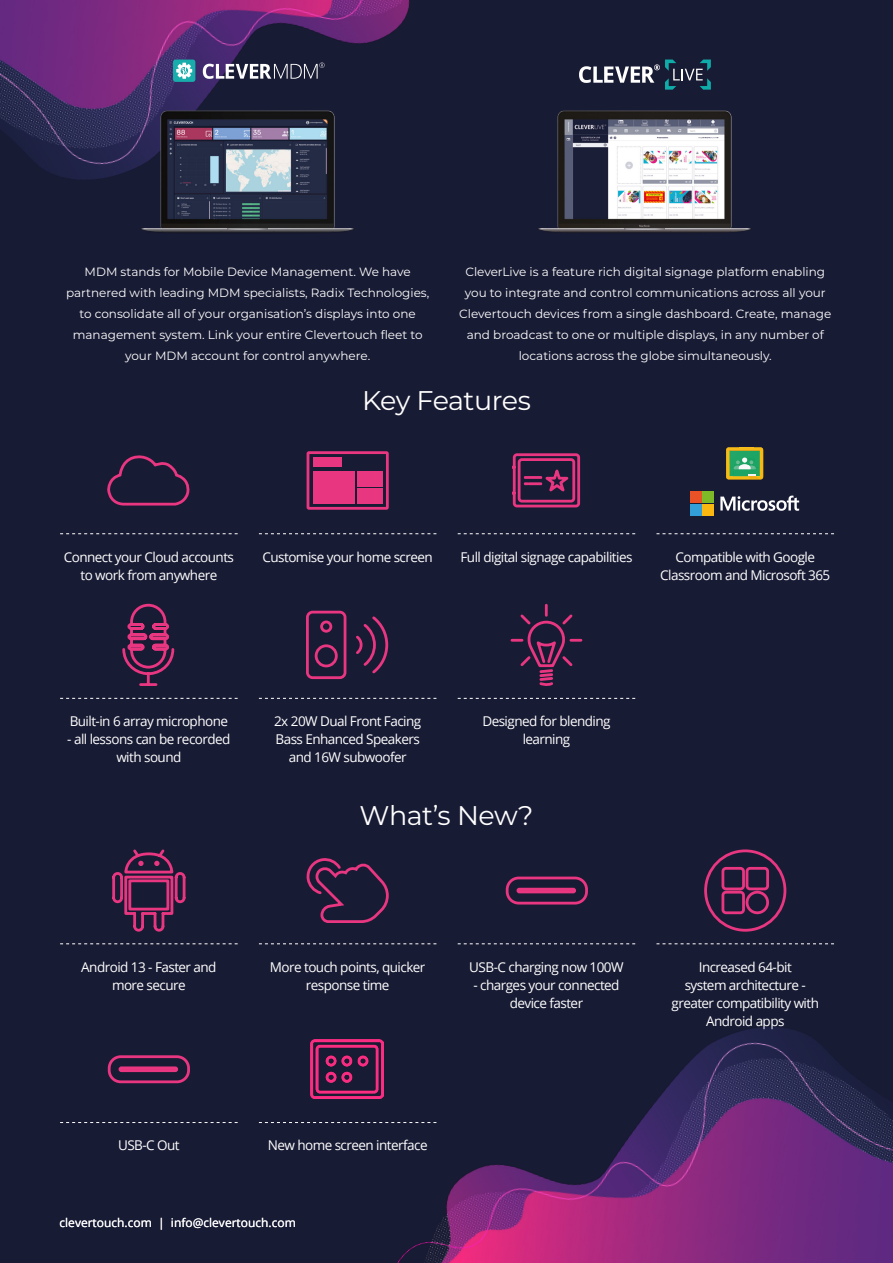
<style>
.page{position:relative;width:893px;height:1263px;background:#181b34}
.page>*{position:absolute;margin:0;border:0;box-sizing:border-box;transform-origin:0 0}
.t1{font:27px "Montserrat";letter-spacing:-.015em;color:#fff}
.t2{font:13.5px/18px "Open Sans";letter-spacing:-.04em;color:#fff;text-align:center}
.t3{font:12px/21px "Montserrat";color:#fff;text-align:center}
.t4{font:12px "Open Sans";color:#fff}
</style>
<div class="page">
<img style="left:0;top:0;width:410px;height:180px">
<svg style="left:259px;top:533px;width:177px;height:1px"></svg>
<svg style="left:60px;top:698px;width:178px;height:1px"></svg>
<svg style="left:656px;top:533px;width:178px;height:1px"></svg>
<svg style="left:458px;top:533px;width:177px;height:1px"></svg>
<svg style="left:513px;top:453px;width:68px;height:55px"></svg>
<svg style="left:60px;top:455px;width:178px;height:79px"></svg>
<svg style="left:122px;top:603px;width:53px;height:83px"></svg>
<svg style="left:259px;top:698px;width:177px;height:1px"></svg>
<svg style="left:306px;top:610px;width:83px;height:70px"></svg>
<div style="left:307px;top:451px;width:82px;height:59px;border:3px solid #e83681"></div>
<div style="left:313px;top:457px;width:29px;height:10px;background:#e83681"></div>
<div style="left:313px;top:471px;width:41px;height:33px;background:#e83681"></div>
<div style="left:357px;top:471px;width:26px;height:15px;background:#e83681"></div>
<div style="left:357px;top:488px;width:26px;height:16px;background:#e83681"></div>
<svg style="left:458px;top:698px;width:177px;height:1px"></svg>
<svg style="left:510px;top:603px;width:73px;height:83px"></svg>
<svg style="left:60px;top:943px;width:172px;height:1px"></svg>
<svg style="left:306px;top:858px;width:83px;height:38px"></svg>
<svg style="left:112px;top:849px;width:74px;height:83px"></svg>
<svg style="left:726px;top:447px;width:38px;height:33px"></svg>
<div style="left:690px;top:492px;width:11px;height:11px;background:#e95127"></div>
<div style="left:702px;top:492px;width:11px;height:11px;background:#7eba28"></div>
<svg style="left:720px;top:495px;width:79px;height:16px"></svg>
<div style="left:690px;top:504px;width:11px;height:11px;background:#329fda"></div>
<div style="left:702px;top:504px;width:11px;height:11px;background:#fbb811"></div>
<svg style="left:505px;top:876px;width:83px;height:20px"></svg>
<svg style="left:704px;top:849px;width:83px;height:47px"></svg>
<img style="left:137px;top:105px;width:220px;height:128px">
<div style="left:173px;top:60px;width:22px;height:22px;background:#18adaa;border-radius:3px"></div>
<svg style="left:176px;top:63px;width:16px;height:16px"></svg>
<svg style="left:203px;top:63px;width:122px;height:16px"></svg>
<svg style="left:579px;top:60px;width:132px;height:30px"></svg>
<img style="left:538px;top:110px;width:213px;height:123px">
<img style="left:234px;top:896px;width:659px;height:367px">
<svg style="left:60px;top:1122px;width:178px;height:1px"></svg>
<svg style="left:259px;top:1122px;width:177px;height:1px"></svg>
<img style="left:310px;top:1039px;width:74px;height:60px">
<svg style="left:107px;top:1055px;width:83px;height:29px"></svg>
<p class="t3" style="left:66px;top:261px;width:365px">MDM stands for Mobile Device Management. We have partnered with leading MDM specialists, Radix Technologies, to consolidate all of your organisation’s displays into one management system. Link your entire Clevertouch fleet to your MDM account for control anywhere.</p>
<p class="t3" style="left:459px;top:261px;width:373px">CleverLive is a feature rich digital signage platform enabling you to integrate and control communications across all your Clevertouch devices from a single dashboard. Create, manage and broadcast to one or multiple displays, in any number of locations across the globe simultaneously.</p>
<h1 class="t1" style="left:362px;top:381px;width:170px">Key Features</h1>
<p class="t2" style="left:64px;top:547px;width:172px">Connect your Cloud accounts to work from anywhere</p>
<p class="t2" style="left:262px;top:547px;width:172px">Customise your home screen</p>
<p class="t2" style="left:460px;top:547px;width:173px">Full digital signage capabilities</p>
<p class="t2" style="left:660px;top:547px;width:172px">Compatible with Google<br>Classroom and Microsoft 365</p>
<p class="t2" style="left:70px;top:712px;width:160px">Built-in 6 array microphone</p>
<p class="t2" style="left:67px;top:730px;width:165px">- all lessons can be recorded with sound</p>
<p class="t2" style="left:274px;top:712px;width:149px">2x 20W Dual Front Facing<br>Bass Enhanced Speakers and 16W subwoofer</p>
<p class="t2" style="left:482px;top:712px;width:130px">Designed for blending learning</p>
<h1 class="t1" style="left:359px;top:797px;width:176px">What’s New?</h1>
<p class="t2" style="left:81px;top:957px;width:137px">Android 13 - Faster and more secure</p>
<p class="t2" style="left:671px;top:957px;width:149px">Increased 64-bit<br>system architecture - greater compatibility with<br>Android apps</p>
<p class="t2" style="left:270px;top:957px;width:157px">More touch points, quicker response time</p>
<p class="t2" style="left:469px;top:957px;width:156px">USB-C charging now 100W</p>
<p class="t2" style="left:473px;top:975px;width:148px">- charges your connected device faster</p>
<p class="t2" style="left:118px;top:1136px;width:63px">USB-C Out</p>
<p class="t2" style="left:268px;top:1136px;width:161px">New home screen interface</p>
<p class="t4" style="left:60px;top:1214px;width:238px">clevertouch.com | info@clevertouch.com</p>
</div>
